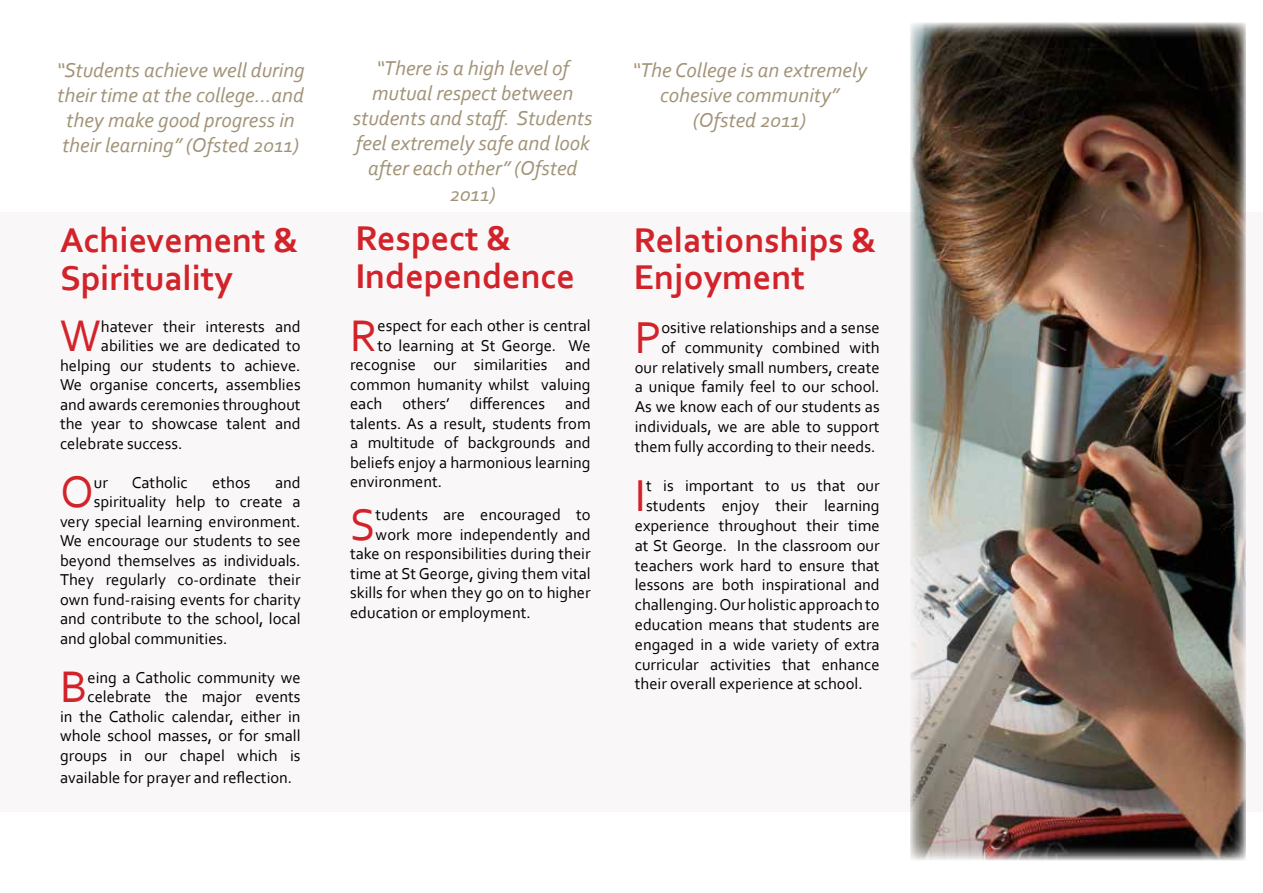
<style>
.page{position:relative;width:1263px;height:893px;background:#fff}
.page>*{position:absolute;margin:0;border:0;box-sizing:border-box;transform-origin:0 0}
.t1{font:46.8px "Corbel";color:#d2232a}
.t2{font:46.35px "Corbel";color:#d2232a}
.t3{font:700 36px/37.5px "Corbel";color:#d2232a}
.t4{font:italic 21px/25.2px "Corbel";color:#a19378;text-align:center}
.t5{font:16.5px/19.8px "Corbel";color:#000;text-align:right}
</style>
<div class="page">
<div style="left:0;top:213px;width:1263px;height:599px;background:#faf7f8"></div>
<img style="left:910px;top:23px;width:336px;height:837px">
<p class="t4" style="left:56px;top:57px;width:250px">“Students achieve well during their time at the college...and they make good progress in their learning” (Ofsted 2011)</p>
<h3 class="t3" style="left:60px;top:220px;width:240px">Achievement &amp;<br>Spirituality</h3>
<h2 class="t2" style="left:60px;top:307px;width:42px">W</h2>
<p class="t5" style="left:101px;top:316px;width:201px">hatever their interests and</p>
<p class="t5" style="left:101px;top:336px;width:201px">abilities we are dedicated to</p>
<p class="t5" style="left:60px;top:355px;width:242px">helping our students to achieve.</p>
<p class="t5" style="left:60px;top:375px;width:242px">We organise concerts, assemblies</p>
<p class="t5" style="left:60px;top:394px;width:242px">and awards ceremonies throughout</p>
<p class="t5" style="left:60px;top:414px;width:242px">the year to showcase talent and</p>
<p class="t5" style="left:60px;top:433px;width:124px">celebrate success.</p>
<h2 class="t2" style="left:60px;top:463px;width:35px">O</h2>
<p class="t5" style="left:94px;top:472px;width:16px">ur</p>
<p class="t5" style="left:132px;top:472px;width:57px">Catholic</p>
<p class="t5" style="left:212px;top:472px;width:40px">ethos</p>
<p class="t5" style="left:275px;top:472px;width:27px">and</p>
<p class="t5" style="left:94px;top:492px;width:208px">spirituality help to create a</p>
<p class="t5" style="left:60px;top:511px;width:242px">very special learning environment.</p>
<p class="t5" style="left:60px;top:531px;width:242px">We encourage our students to see</p>
<p class="t5" style="left:60px;top:550px;width:242px">beyond themselves as individuals.</p>
<p class="t5" style="left:60px;top:570px;width:242px">They regularly co-ordinate their</p>
<p class="t5" style="left:60px;top:589px;width:242px">own fund-raising events for charity</p>
<p class="t5" style="left:60px;top:609px;width:242px">and contribute to the school, local</p>
<p class="t5" style="left:60px;top:628px;width:169px">and global communities.</p>
<h2 class="t2" style="left:60px;top:658px;width:29px">B</h2>
<p class="t5" style="left:60px;top:667px;width:242px">eing a Catholic community we celebrate the major events<br>in the Catholic calendar, either in whole school masses, or for small groups in our chapel which is</p>
<p class="t5" style="left:60px;top:767px;width:234px">available for prayer and reflection.</p>
<p class="t4" style="left:353px;top:55px;width:241px">“There is a high level of mutual respect between students and staff. Students feel extremely safe and look after each other” (Ofsted<br>2011)</p>
<h3 class="t3" style="left:355px;top:218px;width:221px">Respect &amp;<br>Independence</h3>
<h2 class="t2" style="left:350px;top:307px;width:29px">R</h2>
<p class="t5" style="left:377px;top:316px;width:215px">espect for each other is central</p>
<p class="t5" style="left:377px;top:335px;width:215px">to learning at St George. We</p>
<p class="t5" style="left:350px;top:355px;width:242px">recognise our similarities and</p>
<p class="t5" style="left:350px;top:374px;width:242px">common humanity whilst valuing</p>
<p class="t5" style="left:350px;top:394px;width:242px">each others’ differences and</p>
<p class="t5" style="left:350px;top:413px;width:242px">talents. As a result, students from</p>
<p class="t5" style="left:350px;top:433px;width:242px">a multitude of backgrounds and</p>
<p class="t5" style="left:350px;top:452px;width:242px">beliefs enjoy a harmonious learning</p>
<p class="t5" style="left:350px;top:472px;width:94px">environment.</p>
<h2 class="t2" style="left:350px;top:496px;width:27px">S</h2>
<p class="t5" style="left:376px;top:505px;width:216px">tudents are encouraged to</p>
<p class="t5" style="left:376px;top:524px;width:217px">work more independently and</p>
<p class="t5" style="left:350px;top:544px;width:242px">take on responsibilities during their</p>
<p class="t5" style="left:350px;top:563px;width:242px">time at St George, giving them vital</p>
<p class="t5" style="left:350px;top:583px;width:242px">skills for when they go on to higher</p>
<p class="t5" style="left:350px;top:602px;width:182px">education or employment.</p>
<p class="t4" style="left:632px;top:57px;width:236px">“The College is an extremely cohesive community” (Ofsted 2011)</p>
<h3 class="t3" style="left:634px;top:220px;width:244px">Relationships &amp;<br>Enjoyment</h3>
<p class="t5" style="left:635px;top:317px;width:246px">ositive relationships and a sense<br>of community combined with our relatively small numbers, create a unique family feel to our school.<br>As we know each of our students as individuals, we are able to support them fully according to their needs.</p>
<h1 class="t1" style="left:635px;top:467px;width:13px">I</h1>
<p class="t5" style="left:646px;top:476px;width:235px">t is important to us that our</p>
<h1 class="t1" style="left:635px;top:308px;width:28px">P</h1>
<p class="t5" style="left:646px;top:495px;width:235px">students enjoy their learning</p>
<p class="t5" style="left:635px;top:515px;width:246px">experience throughout their time</p>
<p class="t5" style="left:635px;top:535px;width:246px">at St George. In the classroom our</p>
<p class="t5" style="left:635px;top:555px;width:246px">teachers work hard to ensure that</p>
<p class="t5" style="left:635px;top:575px;width:246px">lessons are both inspirational and</p>
<p class="t5" style="left:635px;top:594px;width:246px">challenging. Our holistic approach to</p>
<p class="t5" style="left:635px;top:614px;width:246px">education means that students are</p>
<p class="t5" style="left:635px;top:634px;width:246px">engaged in a wide variety of extra</p>
<p class="t5" style="left:635px;top:654px;width:246px">curricular activities that enhance</p>
<p class="t5" style="left:635px;top:674px;width:229px">their overall experience at school.</p>
</div>
